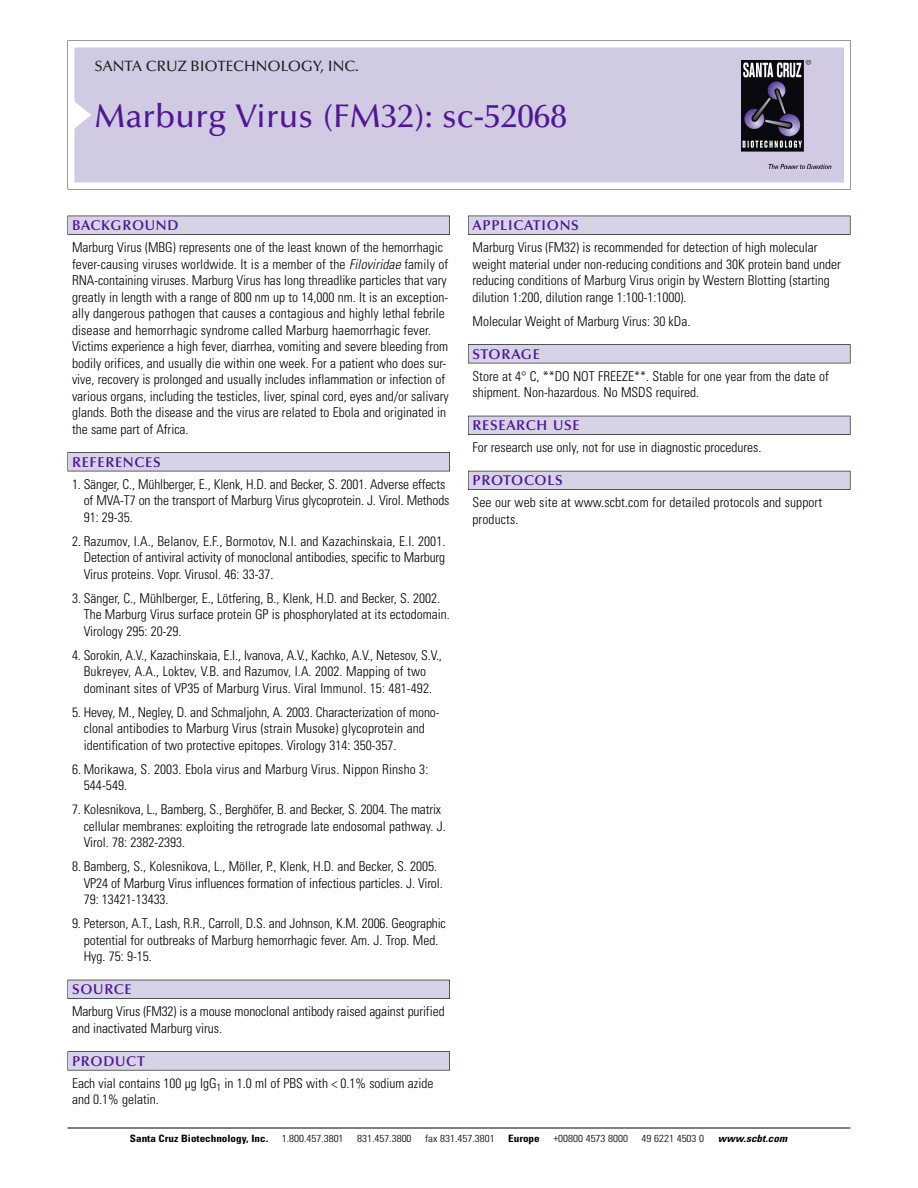
<style>
.page{position:relative;width:918px;height:1188px;background:#fff}
.page>*{position:absolute;margin:0;border:0;box-sizing:border-box;transform-origin:0 0}
.t1{font:500 33px "Optima";color:#511695}
.t2{font:500 15px "Optima";color:#231f20}
.t3{font:600 14.25px "Optima";letter-spacing:.05em;color:#511695}
.t4{font:300 condensed 13.5px/16.5px "Univers";color:#000}
.t5{font:300 condensed 10.2px "Univers";color:#000;scale:1.1 1}
.t6{font:700 condensed 10.2px "Univers";color:#000;scale:1.1 1}
.t7{font:italic 700 condensed 10.2px "Univers";letter-spacing:.005em;color:#000;scale:1.1 1}
.s1{font-style:italic}
</style>
<div class="page">
<svg style="left:68px;top:40px;width:783px;height:149px"></svg>
<div style="left:74px;top:47px;width:770px;height:135px;background:#d1cae3"></div>
<img style="left:741px;top:60px;width:90px;height:108px">
<div style="left:68px;top:216px;width:382px;height:19px;background:#525155"></div>
<div style="left:68px;top:216px;width:381px;height:18px;background:#d7d3e7"></div>
<div style="left:68px;top:452px;width:382px;height:19px;background:#525155"></div>
<div style="left:68px;top:453px;width:381px;height:18px;background:#d7d3e7"></div>
<div style="left:68px;top:980px;width:382px;height:19px;background:#525158"></div>
<div style="left:68px;top:980px;width:381px;height:18px;background:#d7d3e7"></div>
<div style="left:68px;top:1051px;width:382px;height:19px;background:#575759"></div>
<div style="left:68px;top:1052px;width:381px;height:18px;background:#d7d3e7"></div>
<div style="left:468px;top:216px;width:382px;height:19px;background:#525155"></div>
<div style="left:468px;top:216px;width:382px;height:18px;background:#d7d3e7"></div>
<div style="left:468px;top:344px;width:382px;height:19px;background:#525155"></div>
<div style="left:468px;top:345px;width:382px;height:18px;background:#d7d3e7"></div>
<div style="left:468px;top:416px;width:382px;height:19px;background:#525158"></div>
<div style="left:468px;top:416px;width:382px;height:18px;background:#d7d3e7"></div>
<div style="left:468px;top:471px;width:382px;height:19px;background:#54535a"></div>
<div style="left:468px;top:471px;width:382px;height:18px;background:#d7d3e7"></div>
<hr style="left:68px;top:1128px;width:782px;height:1px;background:#000">
<p class="t2" style="left:94px;top:61px;width:266px">SANTA CRUZ BIOTECHNOLOGY, INC.</p>
<h1 class="t1" style="left:94px;top:103px;width:474px">Marburg Virus (FM32): sc-52068</h1>
<p class="t3" style="left:72px;top:219px;width:108px">BACKGROUND</p>
<p class="t4" style="left:72px;top:240px;width:378px">Marburg Virus (MBG) represents one of the least known of the hemorrhagic fever-causing viruses worldwide. It is a member of the <span class="s1">Filoviridae</span> family of RNA-containing viruses. Marburg Virus has long threadlike particles that vary greatly in length with a range of 800 nm up to 14,000 nm. It is an exception&shy;ally dangerous pathogen that causes a contagious and highly lethal febrile disease and hemorrhagic syndrome called Marburg haemorrhagic fever.<br>Victims experience a high fever, diarrhea, vomiting and severe bleeding from bodily orifices, and usually die within one week. For a patient who does sur&shy;vive, recovery is prolonged and usually includes inflammation or infection of various organs, including the testicles, liver, spinal cord, eyes and/or salivary glands. Both the disease and the virus are related to Ebola and originated in the same part of Africa.</p>
<p class="t3" style="left:72px;top:456px;width:90px">REFERENCES</p>
<p class="t4" style="left:84px;top:477px;width:367px;text-indent:-12px">1. Sänger, C., Mühlberger, E., Klenk, H.D. and Becker, S. 2001. Adverse effects of MVA-T7 on the transport of Marburg Virus glycoprotein. J. Virol. Methods<br>91: 29-35.</p>
<p class="t4" style="left:84px;top:534px;width:363px;text-align:justify;text-indent:-12px">2. Razumov, I.A., Belanov, E.F., Bormotov, N.I. and Kazachinskaia, E.I. 2001.<br>Detection of antiviral activity of monoclonal antibodies, specific to Marburg Virus proteins. Vopr. Virusol. 46: 33-37.</p>
<p class="t4" style="left:84px;top:591px;width:368px;text-indent:-12px">3. Sänger, C., Mühlberger, E., Lötfering, B., Klenk, H.D. and Becker, S. 2002.<br>The Marburg Virus surface protein GP is phosphorylated at its ectodomain.<br>Virology 295: 20-29.</p>
<p class="t4" style="left:72px;top:648px;width:371px;text-align:center">4. Sorokin, A.V., Kazachinskaia, E.I., Ivanova, A.V., Kachko, A.V., Netesov, S.V.,<br>Bukreyev, A.A., Loktev, V.B. and Razumov, I.A. 2002. Mapping of two dominant sites of VP35 of Marburg Virus. Viral Immunol. 15: 481-492.</p>
<p class="t4" style="left:84px;top:705px;width:357px;text-indent:-12px">5. Hevey, M., Negley, D. and Schmaljohn, A. 2003. Characterization of mono&shy;clonal antibodies to Marburg Virus (strain Musoke) glycoprotein and identification of two protective epitopes. Virology 314: 350-357.</p>
<p class="t4" style="left:84px;top:762px;width:346px;text-indent:-12px">6. Morikawa, S. 2003. Ebola virus and Marburg Virus. Nippon Rinsho 3:<br>544-549.</p>
<p class="t4" style="left:84px;top:802px;width:364px;text-indent:-12px">7. Kolesnikova, L., Bamberg, S., Berghöfer, B. and Becker, S. 2004. The matrix cellular membranes: exploiting the retrograde late endosomal pathway. J.<br>Virol. 78: 2382-2393.</p>
<p class="t4" style="left:84px;top:859px;width:361px;text-indent:-12px">8. Bamberg, S., Kolesnikova, L., Möller, P., Klenk, H.D. and Becker, S. 2005.<br>VP24 of Marburg Virus influences formation of infectious particles. J. Virol.<br>79: 13421-13433.</p>
<p class="t4" style="left:84px;top:916px;width:364px;text-indent:-12px">9. Peterson, A.T., Lash, R.R., Carroll, D.S. and Johnson, K.M. 2006. Geographic potential for outbreaks of Marburg hemorrhagic fever. Am. J. Trop. Med.<br>Hyg. 75: 9-15.</p>
<p class="t3" style="left:72px;top:984px;width:61px">SOURCE</p>
<p class="t4" style="left:72px;top:1004px;width:374px">Marburg Virus (FM32) is a mouse monoclonal antibody raised against purified and inactivated Marburg virus.</p>
<p class="t3" style="left:72px;top:1055px;width:74px">PRODUCT</p>
<p class="t4" style="left:72px;top:1076px;width:363px">Each vial contains 100 µg IgG<sub>1</sub> in 1.0 ml of PBS with &lt; 0.1% sodium azide and 0.1% gelatin.</p>
<p class="t3" style="left:473px;top:219px;width:108px">APPLICATIONS</p>
<p class="t4" style="left:473px;top:240px;width:370px">Marburg Virus (FM32) is recommended for detection of high molecular weight material under non-reducing conditions and 30K protein band under reducing conditions of Marburg Virus origin by Western Blotting (starting dilution 1:200, dilution range 1:100-1:1000).</p>
<p class="t4" style="left:473px;top:314px;width:219px">Molecular Weight of Marburg Virus: 30 kDa.</p>
<p class="t3" style="left:473px;top:348px;width:69px">STORAGE</p>
<p class="t4" style="left:473px;top:369px;width:358px">Store at 4° C, **DO NOT FREEZE**. Stable for one year from the date of shipment. Non-hazardous. No MSDS required.</p>
<p class="t3" style="left:473px;top:420px;width:109px">RESEARCH USE</p>
<p class="t4" style="left:473px;top:440px;width:290px">For research use only, not for use in diagnostic procedures.</p>
<p class="t3" style="left:473px;top:475px;width:92px">PROTOCOLS</p>
<p class="t4" style="left:473px;top:495px;width:351px">See our web site at www.scbt.com for detailed protocols and support products.</p>
<p class="t6" style="left:130px;top:1135px;width:127px">Santa Cruz Biotechnology, Inc.</p>
<p class="t5" style="left:282px;top:1135px;width:58px">1.800.457.3801</p>
<p class="t5" style="left:357px;top:1135px;width:51px">831.457.3800</p>
<p class="t5" style="left:425px;top:1135px;width:65px">fax 831.457.3801</p>
<p class="t6" style="left:508px;top:1135px;width:30px">Europe</p>
<p class="t5" style="left:553px;top:1135px;width:69px">+00800 4573 8000</p>
<p class="t5" style="left:642px;top:1135px;width:58px">49 6221 4503 0</p>
<p class="t7" style="left:718px;top:1135px;width:64px">www.scbt.com</p>
</div>
